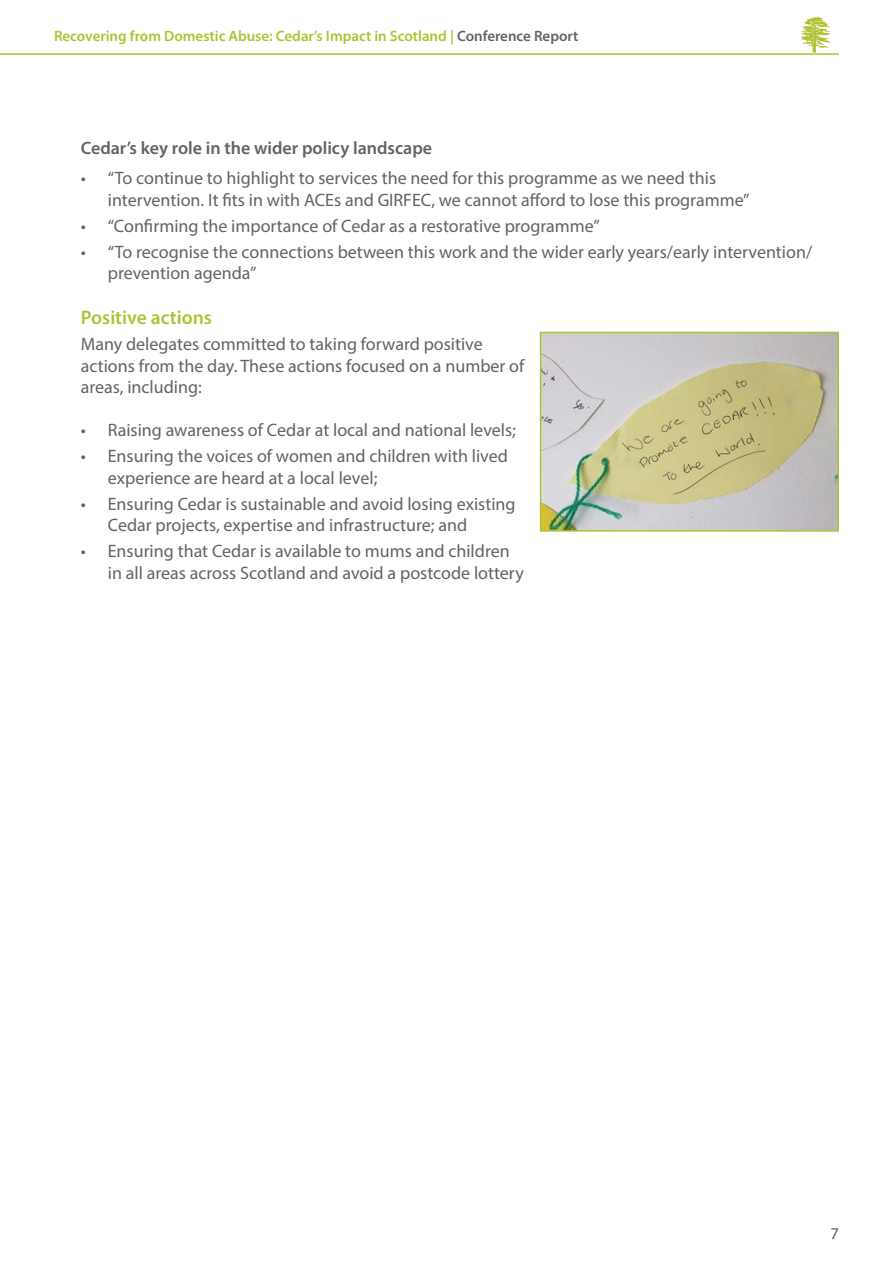
<style>
.page{position:relative;width:893px;height:1263px;background:#fff}
.page>*{position:absolute;margin:0;border:0;box-sizing:border-box;transform-origin:0 0}
.t1{font:600 19.5px "Myriad Pro";color:#b1c132}
.body{font:18px/21.6px "Myriad Pro";color:#636363}
.t2{font:600 18px "Myriad Pro";color:#636363}
.t3{font:16.5px "Myriad Pro";color:#636363}
.t4{font:600 15px "Myriad Pro";color:#b1c132}
.s1{color:#636363}
</style>
<div class="page">
<hr style="left:0;top:53px;width:839px;height:2px;background:#b1c132">
<svg style="left:801px;top:17px;width:29px;height:35px"></svg>
<img style="left:543px;top:335px;width:293px;height:194px">
<div style="left:540px;top:332px;width:299px;height:200px;border:2px solid #b1c132"></div>
<p class="t4" style="left:54px;top:26px;width:526px">Recovering from Domestic Abuse: Cedar’s Impact in Scotland | <span class="s1">Conference Report</span></p>
<p class="t2" style="left:81px;top:137px;width:353px">Cedar’s key role in the wider policy landscape</p>
<p class="body" style="left:108px;top:167px;width:643px;text-indent:-27px">• “To continue to highlight to services the need for this programme as we need this intervention. It fits in with ACEs and GIRFEC, we cannot afford to lose this programme”</p>
<p class="body" style="left:81px;top:215px;width:521px">• “Confirming the importance of Cedar as a restorative programme”</p>
<p class="body" style="left:108px;top:240px;width:706px;text-indent:-27px">• “To recognise the connections between this work and the wider early years/early intervention/ prevention agenda”</p>
<p class="t1" style="left:81px;top:305px;width:133px">Positive actions</p>
<p class="body" style="left:81px;top:333px;width:445px">Many delegates committed to taking forward positive actions from the day. These actions focused on a number of areas, including:</p>
<p class="body" style="left:81px;top:419px;width:437px">• Raising awareness of Cedar at local and national levels;</p>
<p class="body" style="left:108px;top:445px;width:402px;text-indent:-27px">• Ensuring the voices of women and children with lived experience are heard at a local level;</p>
<p class="body" style="left:108px;top:493px;width:409px;text-indent:-27px">• Ensuring Cedar is sustainable and avoid losing existing<br>Cedar projects, expertise and infrastructure; and</p>
<p class="body" style="left:108px;top:540px;width:417px;text-indent:-27px">• Ensuring that Cedar is available to mums and children in all areas across Scotland and avoid a postcode lottery</p>
<p class="t3" style="left:830px;top:1224px;width:10px">7</p>
</div>
